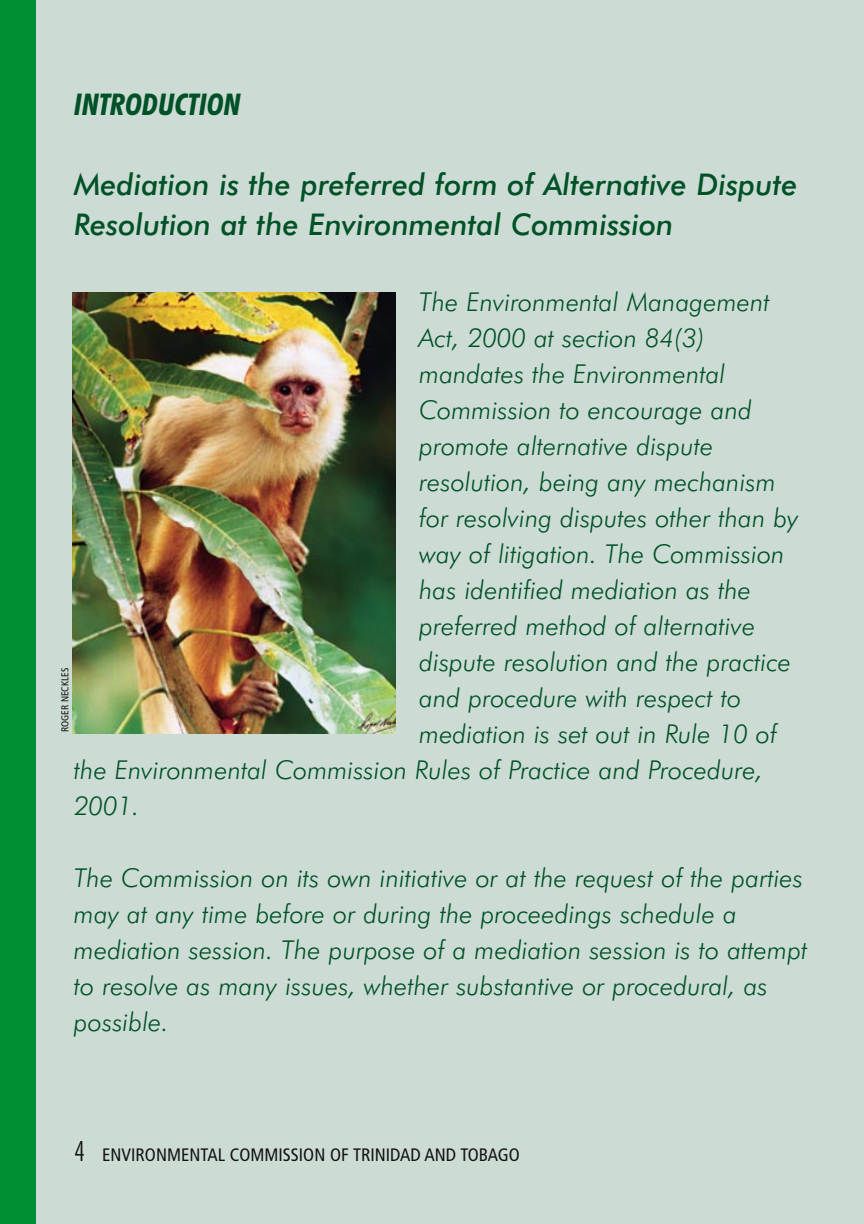
<style>
.page{position:relative;width:864px;height:1224px;background:#fff}
.page>*{position:absolute;margin:0;border:0;box-sizing:border-box;transform-origin:0 0}
.t1{font:italic 500 30px/40px "Futura BT";color:#005128}
.t2{font:italic 700 condensed 30px "Futura BT";color:#005128}
.t3{font:italic 300 26px/36px "Futura BT";color:#005128}
.t4{font:condensed 18px "Frutiger";color:#121314}
.t5{font:condensed 10px "Frutiger";color:#121314}
.s1{font-family:"Futura BT";font-weight:300;font-size:28px}
</style>
<div class="page">
<div style="left:18px;top:0;width:846px;height:1224px;background:#ccdcd4"></div>
<div style="left:0;top:0;width:36px;height:1224px;background:#008e33"></div>
<img style="left:72px;top:293px;width:323px;height:441px">
<p class="t2" style="left:74px;top:86px;width:168px">INTRODUCTION</p>
<p class="t1" style="left:74px;top:164px;width:725px">Mediation is the preferred form of Alternative Dispute<br>Resolution at the Environmental Commission</p>
<p class="t3" style="left:419px;top:283px;width:352px">The Environmental Management</p>
<p class="t3" style="left:419px;top:319px;width:287px">Act, 2000 at section 84(3)</p>
<p class="t3" style="left:419px;top:355px;width:308px">mandates the Environmental</p>
<p class="t3" style="left:419px;top:391px;width:334px">Commission to encourage and</p>
<p class="t3" style="left:419px;top:427px;width:296px">promote alternative dispute</p>
<p class="t3" style="left:419px;top:463px;width:358px">resolution, being any mechanism</p>
<p class="t3" style="left:419px;top:499px;width:381px">for resolving disputes other than by</p>
<p class="t3" style="left:419px;top:535px;width:367px">way of litigation. The Commission</p>
<p class="t3" style="left:419px;top:571px;width:333px">has identified mediation as the</p>
<p class="t3" style="left:419px;top:607px;width:338px">preferred method of alternative</p>
<p class="t3" style="left:419px;top:643px;width:373px">dispute resolution and the practice</p>
<p class="t3" style="left:419px;top:679px;width:324px">and procedure with respect to</p>
<p class="t3" style="left:419px;top:715px;width:359px">mediation is set out in Rule 10 of</p>
<p class="t3" style="left:74px;top:751px;width:691px">the Environmental Commission Rules of Practice and Procedure,</p>
<p class="t3" style="left:74px;top:787px;width:67px">2001.</p>
<p class="t5" style="left:59px;top:732px;width:66px;rotate:-90deg">ROGER NECKLES</p>
<p class="t3" style="left:74px;top:859px;width:735px">The Commission on its own initiative or at the request of the parties may at any time before or during the proceedings schedule a mediation session. The purpose of a mediation session is to attempt to resolve as many issues, whether substantive or procedural, as possible.</p>
<p class="t4" style="left:74px;top:1144px;width:447px"><span class="s1">4</span> ENVIRONMENTAL COMMISSION OF TRINIDAD AND TOBAGO</p>
</div>
